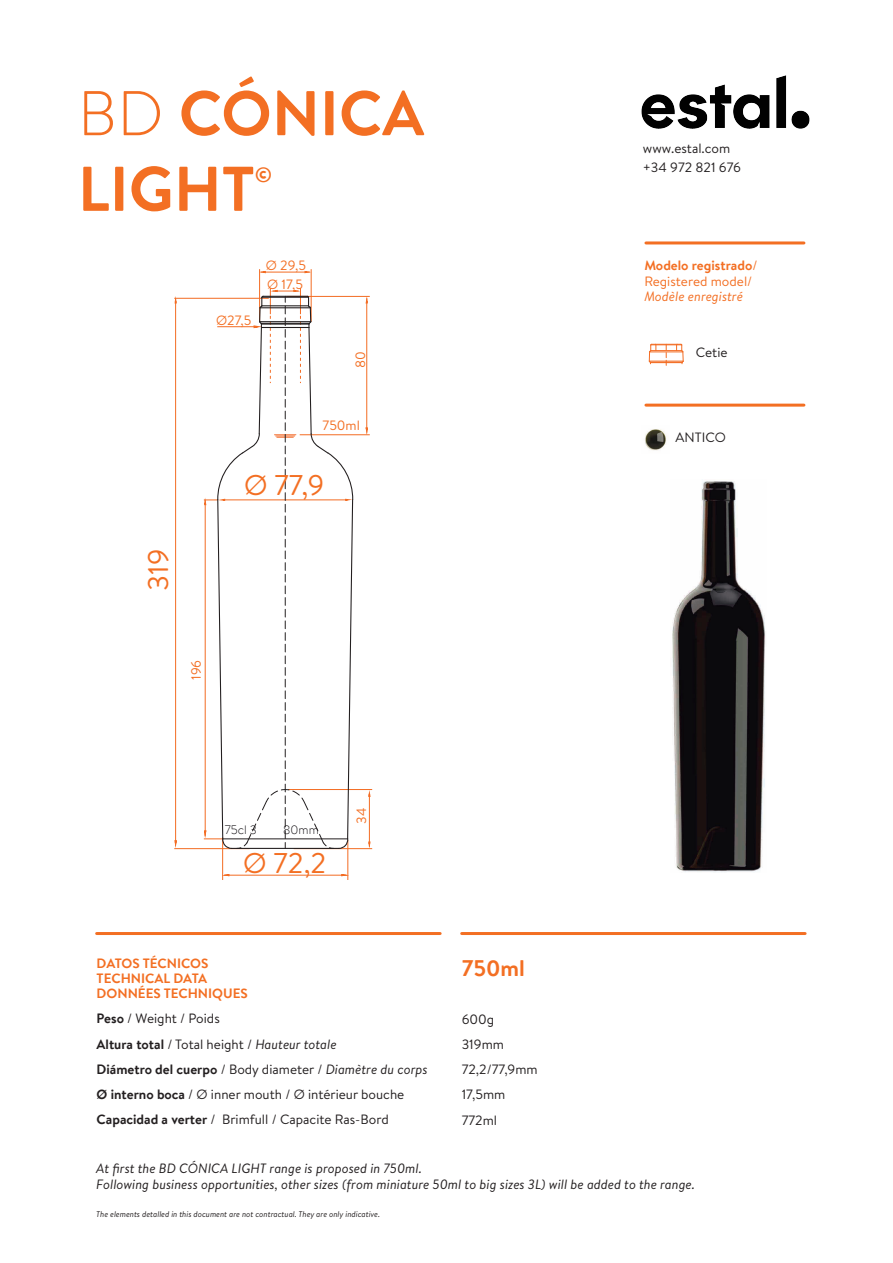
<style>
.page{position:relative;width:893px;height:1263px;background:#fff}
.page>*{position:absolute;margin:0;border:0;box-sizing:border-box;transform-origin:0 0}
.t1{font:700 63px/75.6px "Brandon Text";color:#f36f23}
.t2{font:28.5px "Brandon Text";color:#f36f23}
.t3{font:700 22.5px "Brandon Text";color:#f36f23}
.t4{font:700 21px "Brandon Text";color:#f36f23}
.t5{font:13.5px/25.2px "Brandon Text";color:#231f20}
.t6{font:italic 13.5px/15.6px "Brandon Text";color:#231f20}
.t7{font:13.5px/15.6px "Brandon Text";color:#f36f23}
.t8{font:700 13.5px/15px "Brandon Text";color:#f36f23}
.t9{font:italic 13.5px "Brandon Text";color:#f36f23}
.t10{font:300 12.3px "Brandon Text";color:#0c090d}
.t11{font:italic 8.25px "Brandon Text";color:#231f20}
.s1{font-weight:300}
.s2{font-weight:700}
.s3{font-style:italic}
</style>
<div class="page">
<hr style="left:97px;top:932px;width:343px;height:3px;background:#f36f23">
<hr style="left:646px;top:241px;width:158px;height:3px;background:#f36f23">
<hr style="left:646px;top:404px;width:158px;height:3px;background:#f36f23">
<img style="left:645px;top:429px;width:21px;height:22px">
<hr style="left:462px;top:932px;width:343px;height:3px;background:#f36f23">
<svg style="left:649px;top:344px;width:35px;height:21px"></svg>
<hr style="left:174px;top:848px;width:76px;height:1px;background:#f36c23">
<hr style="left:174px;top:298px;width:95px;height:1px;background:#f36c23">
<hr style="left:311px;top:269px;width:1px;height:53px;background:#f36c23">
<hr style="left:259px;top:269px;width:1px;height:53px;background:#f36c23">
<hr style="left:300px;top:434px;width:70px;height:1px;background:#f36c23">
<hr style="left:287px;top:296px;width:83px;height:1px;background:#f36c23">
<hr style="left:348px;top:840px;width:1px;height:40px;background:#f36c23">
<hr style="left:222px;top:837px;width:1px;height:43px;background:#f36c23">
<hr style="left:288px;top:789px;width:84px;height:1px;background:#f36c23">
<hr style="left:294px;top:848px;width:78px;height:1px;background:#f36c23">
<hr style="left:369px;top:794px;width:1px;height:53px;background:#f36c23">
<hr style="left:224px;top:875px;width:123px;height:1px;background:#f36c23">
<hr style="left:175px;top:298px;width:1px;height:547px;background:#f36c23">
<hr style="left:366px;top:298px;width:1px;height:130px;background:#f36c23">
<hr style="left:261px;top:272px;width:49px;height:1px;background:#f36c23">
<img style="left:672px;top:481px;width:94px;height:391px">
<svg style="left:204px;top:288px;width:150px;height:561px"></svg>
<img style="left:641px;top:75px;width:169px;height:54px">
<h1 class="t1" style="left:78px;top:74px;width:348px"><span class="s1">BD</span> CÓNICA<br>LIGHT</h1>
<h3 class="t4" style="left:255px;top:160px;width:19px">©</h3>
<p class="t7" style="left:266px;top:257px;width:42px">Ø 29,5</p>
<p class="t7" style="left:216px;top:312px;width:37px">Ø27,5</p>
<p class="t7" style="left:267px;top:276px;width:37px">Ø 17,5</p>
<p class="t7" style="left:352px;top:368px;width:18px;rotate:-90deg">80</p>
<p class="t7" style="left:323px;top:417px;width:39px">750ml</p>
<h2 class="t2" style="left:139px;top:591px;width:44px;rotate:-90deg">319</h2>
<p class="t7" style="left:188px;top:680px;width:22px;rotate:-90deg">196</p>
<h2 class="t2" style="left:244px;top:466px;width:82px">Ø 77,9</h2>
<p class="t10" style="left:225px;top:821px;width:34px">75cl 3</p>
<p class="t10" style="left:283px;top:821px;width:37px">80mm</p>
<h2 class="t2" style="left:243px;top:844px;width:84px">Ø 72,2</h2>
<p class="t7" style="left:353px;top:824px;width:18px;rotate:-90deg">34</p>
<p class="t8" style="left:97px;top:956px;width:153px">DATOS TÉCNICOS<br>TECHNICAL DATA<br>DONNÉES TECHNIQUES</p>
<p class="t5" style="left:97px;top:1006px;width:333px"><span class="s2">Peso</span> / Weight / Poids<br><span class="s2">Altura total</span> / Total height / <span class="s3">Hauteur totale<br></span><span class="s2">Diámetro del cuerpo</span> / Body diameter / <span class="s3">Diamètre du corps </span><span class="s2">Ø interno boca</span> / Ø inner mouth / Ø intérieur bouche <span class="s2">Capacidad a verter</span> / Brimfull / Capacite Ras-Bord</p>
<h3 class="t3" style="left:462px;top:952px;width:65px">750ml</h3>
<p class="t5" style="left:462px;top:1006px;width:77px">600g<br>319mm<br>72,2/77,9mm<br>17,5mm<br>772ml</p>
<p class="t5" style="left:643px;top:138px;width:100px;line-height:18.6px">www.estal.com +34 972 821 676</p>
<p class="t7" style="left:644px;top:257px;width:115px"><span class="s2">Modelo registrado</span>/<br>Registered model/</p>
<p class="t9" style="left:644px;top:287px;width:100px">Modèle enregistré</p>
<p class="t5" style="left:696px;top:339px;width:33px">Cetie</p>
<p class="t5" style="left:676px;top:425px;width:52px">ANTICO</p>
<p class="t6" style="left:96px;top:1160px;width:600px">At first the BD CÓNICA LIGHT range is proposed in 750ml.<br>Following business opportunities, other sizes (from miniature 50ml to big sizes 3L) will be added to the range.</p>
<p class="t11" style="left:96px;top:1208px;width:285px">The elements detalled in this document are not contractual. They are only indicative.</p>
</div>
